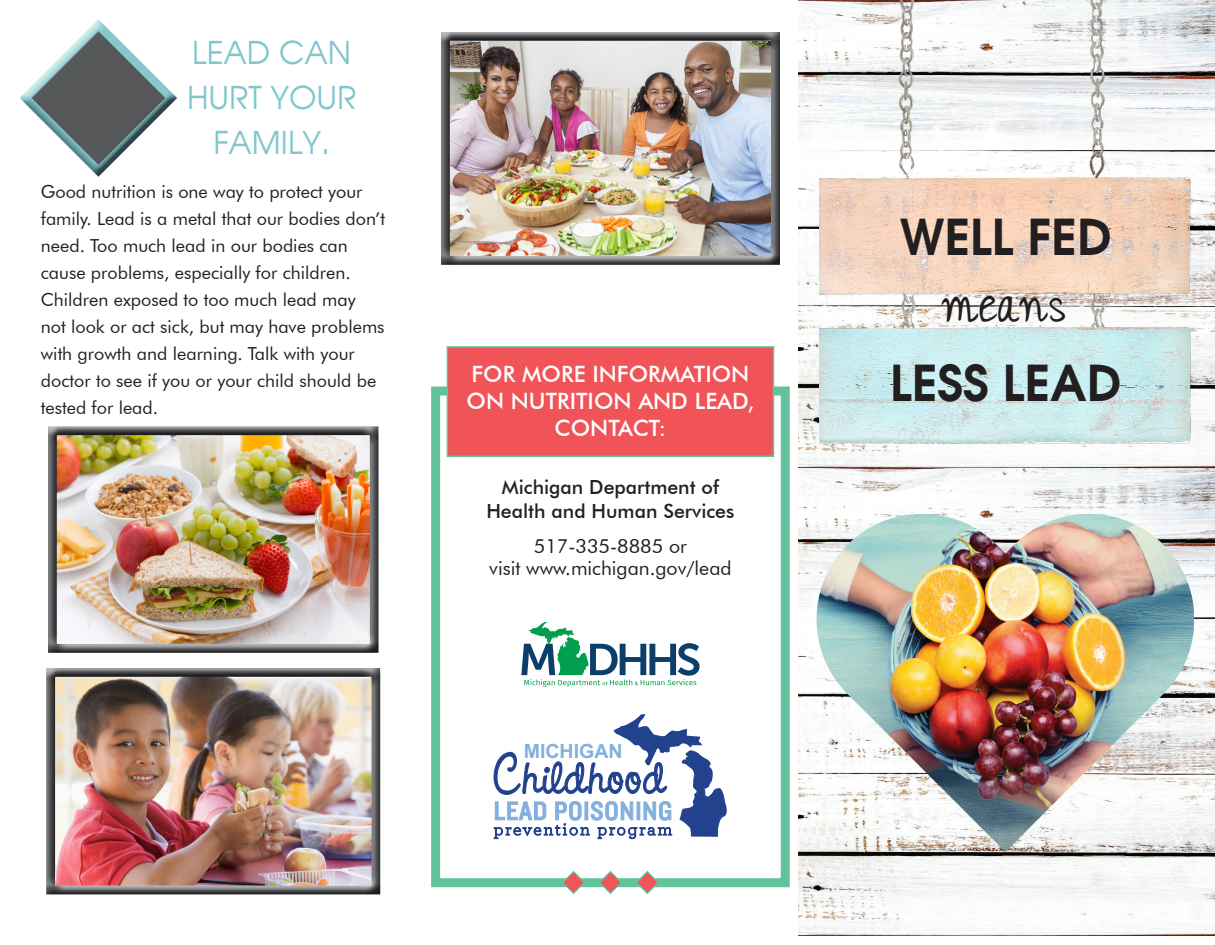
<style>
.page{position:relative;width:1215px;height:945px;background:#fff}
.page>*{position:absolute;margin:0;border:0;box-sizing:border-box;transform-origin:0 0}
.t1{font:700 49.5px "Avalon";color:#231f20}
.t2{font:49.5px "Janda Romantic";color:#231f20}
.t3{font:31.5px/45px "Avalon Plain";color:#80c7cc;text-align:center}
.t4{font:500 22.5px/27px "Futura BT";color:#fff;text-align:center}
.t5{font:700 19.65px "Arial";color:#83b0dd}
.t6{font:500 19.5px "Futura BT";color:#231f20}
.t7{font:19.5px "Futura BT";color:#231f20}
.t8{font:18px/27px "Futura BT";color:#231f20}
</style>
<div class="page">
<img style="left:799px;top:0;width:416px;height:936px">
<div style="left:431px;top:387px;width:359px;height:500px;border:9px solid #61c29c"></div>
<img style="left:820px;top:0;width:370px;height:449px">
<svg style="left:521px;top:622px;width:179px;height:65px"></svg>
<div style="left:447px;top:346px;width:327px;height:111px;background:#f05458;border:2px solid #61c29c"></div>
<svg style="left:562px;top:871px;width:23px;height:23px"></svg>
<svg style="left:599px;top:871px;width:23px;height:23px"></svg>
<svg style="left:636px;top:871px;width:23px;height:23px"></svg>
<div style="left:18px;top:19px;width:160px;height:83px;background:#fff;opacity:.75"></div>
<div style="left:18px;top:91px;width:160px;height:88px;background:#231f20;opacity:.75"></div>
<div style="left:46px;top:668px;width:336px;height:227px;background:#231f20;opacity:.75"></div>
<div style="left:47px;top:426px;width:334px;height:228px;background:#231f20;opacity:.75"></div>
<div style="left:441px;top:32px;width:342px;height:234px;background:#231f20;opacity:.75"></div>
<svg style="left:493px;top:714px;width:234px;height:126px"></svg>
<img style="left:814px;top:514px;width:380px;height:337px">
<p class="t3" style="left:192px;top:30px;width:161px">LEAD CAN</p>
<p class="t3" style="left:187px;top:75px;width:171px">HURT YOUR<br>FAMILY.</p>
<p class="t8" style="left:41px;top:177px;width:346px">Good nutrition is one way to protect your family. Lead is a metal that our bodies don’t need. Too much lead in our bodies can cause problems, especially for children.<br>Children exposed to too much lead may not look or act sick, but may have problems with growth and learning. Talk with your doctor to see if you or your child should be tested for lead.</p>
<p class="t4" style="left:467px;top:361px;width:289px">FOR MORE INFORMATION<br>ON NUTRITION AND LEAD,<br>CONTACT:</p>
<p class="t6" style="left:502px;top:476px;width:219px">Michigan Department of</p>
<p class="t6" style="left:486px;top:499px;width:250px">Health and Human Services</p>
<p class="t7" style="left:534px;top:534px;width:155px">517-335-8885 or</p>
<p class="t7" style="left:489px;top:556px;width:244px">visit www.michigan.gov/lead</p>
<p class="t5" style="left:524px;top:738px;width:101px">MICHIGAN</p>
<p class="t1" style="left:900px;top:203px;width:213px">WELL FED</p>
<p class="t2" style="left:942px;top:276px;width:125px">means</p>
<p class="t1" style="left:890px;top:349px;width:233px">LESS LEAD</p>
</div>
